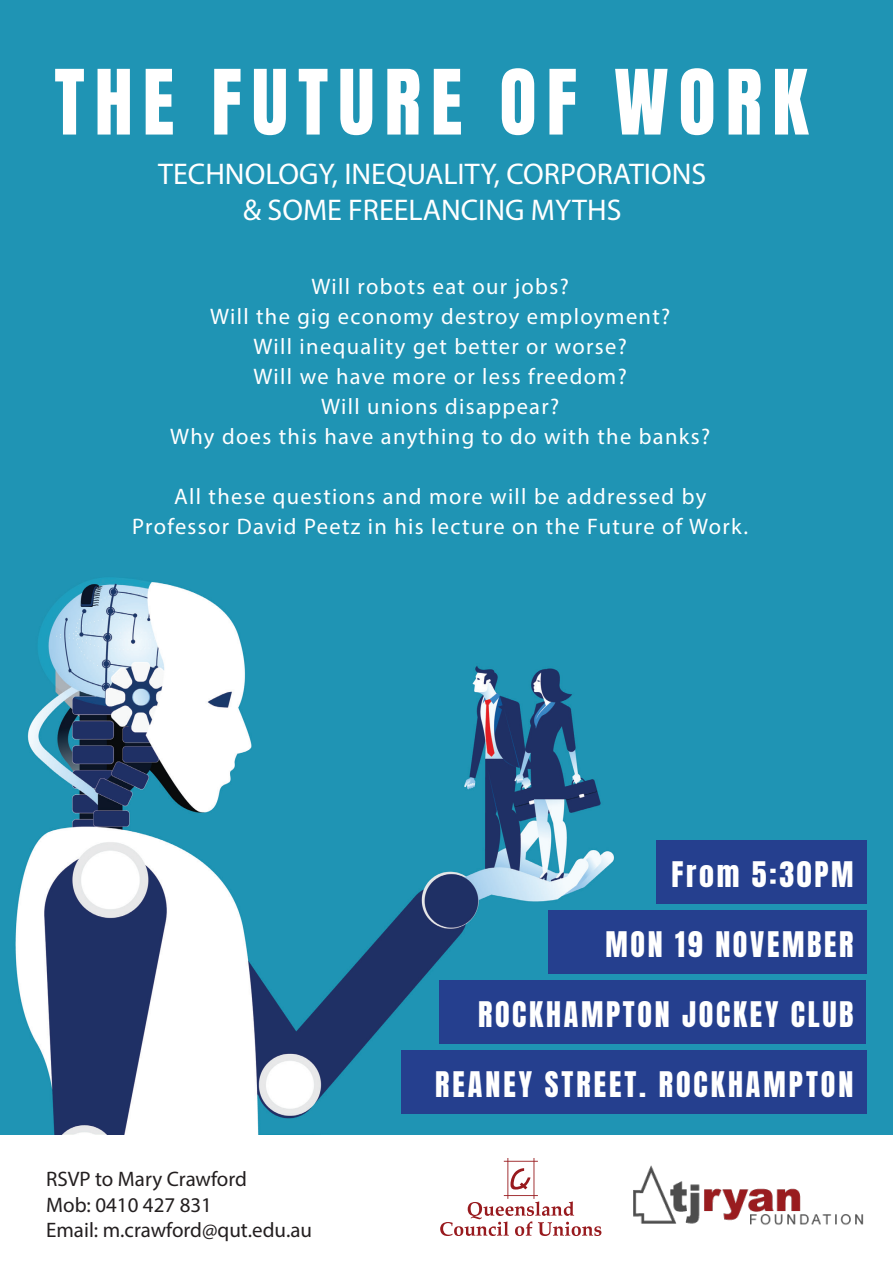
<style>
.page{position:relative;width:893px;height:1263px;background:#fff}
.page>*{position:absolute;margin:0;border:0;box-sizing:border-box;transform-origin:0 0}
.t1{font:76.5px "Anton";letter-spacing:.13em;color:#fff}
.t2{font:30px "Anton";letter-spacing:.09em;color:#fff}
.t3{font:30px "Myriad Pro";color:#fff}
.t4{font:22.5px/30px "Myriad Pro";letter-spacing:.06em;color:#fff;text-align:center}
.t5{font:21px "Myriad Pro";color:#231f20}
</style>
<div class="page">
<img style="left:0;top:0;width:893px;height:1135px">
<img style="left:634px;top:1165px;width:230px;height:60px">
<svg style="left:440px;top:1158px;width:161px;height:78px"></svg>
<div style="left:656px;top:840px;width:210px;height:63px;background:#253f8e"></div>
<div style="left:548px;top:910px;width:318px;height:64px;background:#253f8e"></div>
<div style="left:439px;top:980px;width:427px;height:64px;background:#253f8e"></div>
<div style="left:401px;top:1050px;width:465px;height:64px;background:#253f8e"></div>
<p class="t1" style="left:54px;top:63px;width:755px">THE FUTURE OF WORK</p>
<p class="t3" style="left:158px;top:156px;width:549px">TECHNOLOGY, INEQUALITY, CORPORATIONS</p>
<p class="t3" style="left:243px;top:192px;width:380px">&amp; SOME FREELANCING MYTHS</p>
<p class="t4" style="left:312px;top:271px;width:259px">Will robots eat our jobs?</p>
<p class="t4" style="left:210px;top:301px;width:462px">Will the gig economy destroy employment?</p>
<p class="t4" style="left:254px;top:331px;width:375px">Will inequality get better or worse?</p>
<p class="t4" style="left:254px;top:361px;width:375px">Will we have more or less freedom?</p>
<p class="t4" style="left:321px;top:391px;width:240px">Will unions disappear?</p>
<p class="t4" style="left:170px;top:421px;width:542px">Why does this have anything to do with the banks?</p>
<p class="t4" style="left:132px;top:481px;width:617px">All these questions and more will be addressed by<br>Professor David Peetz in his lecture on the Future of Work.</p>
<p class="t2" style="left:671px;top:859px;width:184px">From 5:30PM</p>
<p class="t2" style="left:605px;top:929px;width:250px">MON 19 NOVEMBER</p>
<p class="t2" style="left:478px;top:999px;width:377px">ROCKHAMPTON JOCKEY CLUB</p>
<p class="t5" style="left:46px;top:1166px;width:202px">RSVP to Mary Crawford</p>
<p class="t5" style="left:46px;top:1192px;width:167px">Mob: 0410 427 831</p>
<p class="t5" style="left:46px;top:1217px;width:267px">Email: m.crawford@qut.edu.au</p>
<p class="t2" style="left:435px;top:1069px;width:420px">REANEY STREET. ROCKHAMPTON</p>
</div>
